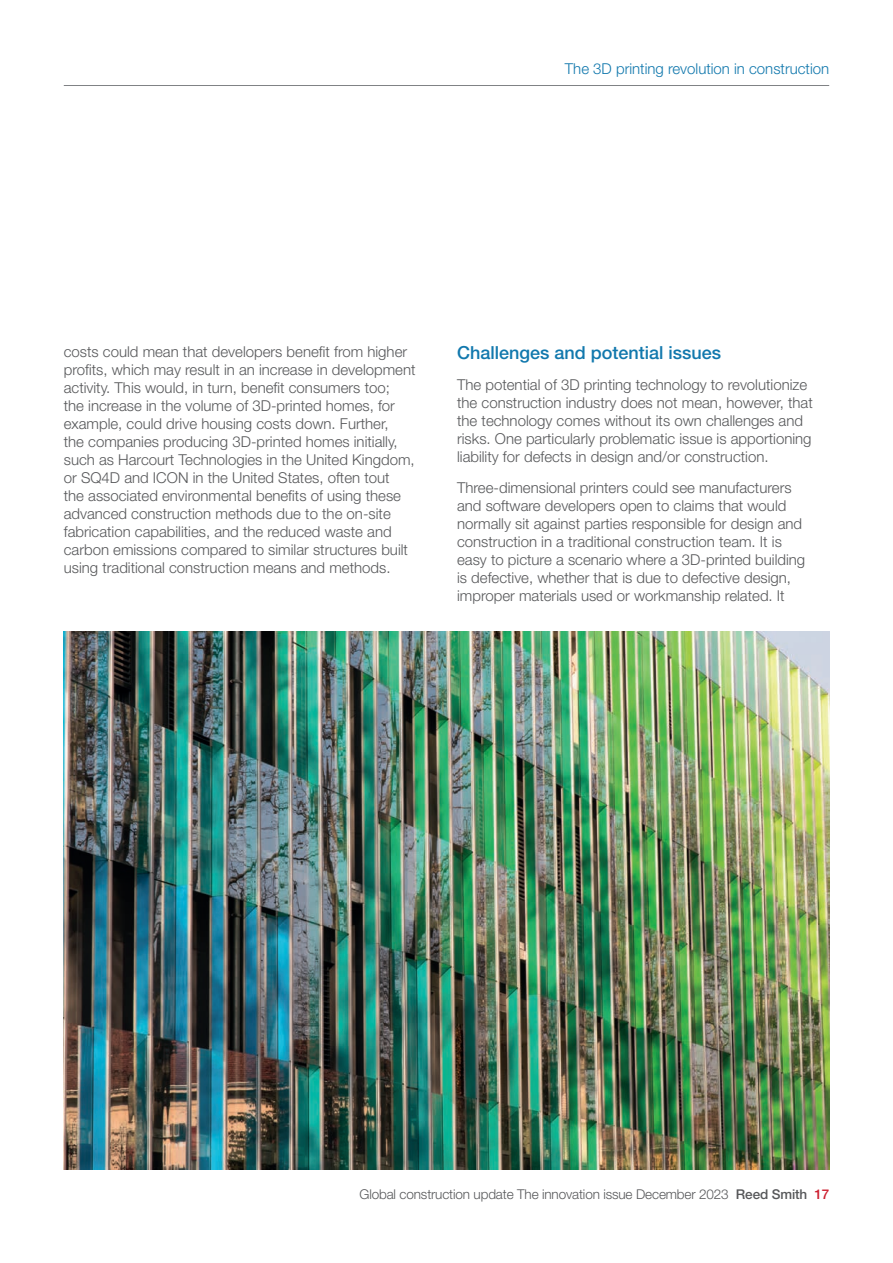
<style>
.page{position:relative;width:893px;height:1263px;background:#fff}
.page>*{position:absolute;margin:0;border:0;box-sizing:border-box;transform-origin:0 0}
.B_Heading{font:500 18px "Helvetica Neue LT Std";color:#1178ad}
.Body{font:300 15px/18px "Helvetica Neue LT Std";color:#57585a}
.Body-2{font:300 15px "Helvetica Neue LT Std";color:#1178ad}
.t1{font:300 13.5px "Helvetica Neue LT Std";letter-spacing:-.01em;color:#57585a}
.s1{font-weight:500}
.s2{font-weight:500;color:#cd2030}
</style>
<div class="page">
<hr style="left:64px;top:85px;width:765px;height:1px;background:#808285">
<img style="left:64px;top:631px;width:765px;height:538px">
<p class="Body-2" style="left:565px;top:60px;width:266px">The 3D printing revolution in construction</p>
<p class="Body" style="left:64px;top:343px;width:353px">costs could mean that developers benefit from higher profits, which may result in an increase in development activity. This would, in turn, benefit consumers too;<br>the increase in the volume of 3D-printed homes, for example, could drive housing costs down. Further,<br>the companies producing 3D-printed homes initially, such as Harcourt Technologies in the United Kingdom, or SQ4D and ICON in the United States, often tout<br>the associated environmental benefits of using these advanced construction methods due to the on-site fabrication capabilities, and the reduced waste and carbon emissions compared to similar structures built using traditional construction means and methods.</p>
<p class="B_Heading" style="left:457px;top:342px;width:266px">Challenges and potential issues</p>
<p class="Body" style="left:457px;top:375px;width:357px">The potential of 3D printing technology to revolutionize the construction industry does not mean, however, that the technology comes without its own challenges and risks. One particularly problematic issue is apportioning liability for defects in design and/or construction.</p>
<p class="Body" style="left:457px;top:478px;width:350px">Three-dimensional printers could see manufacturers and software developers open to claims that would normally sit against parties responsible for design and construction in a traditional construction team. It is easy to picture a scenario where a 3D-printed building is defective, whether that is due to defective design, improper materials used or workmanship related. It</p>
<p class="t1" style="left:360px;top:1186px;width:471px">Global construction update The innovation issue December 2023 <span class="s1">Reed Smith</span> <span class="s2">17</span></p>
</div>
